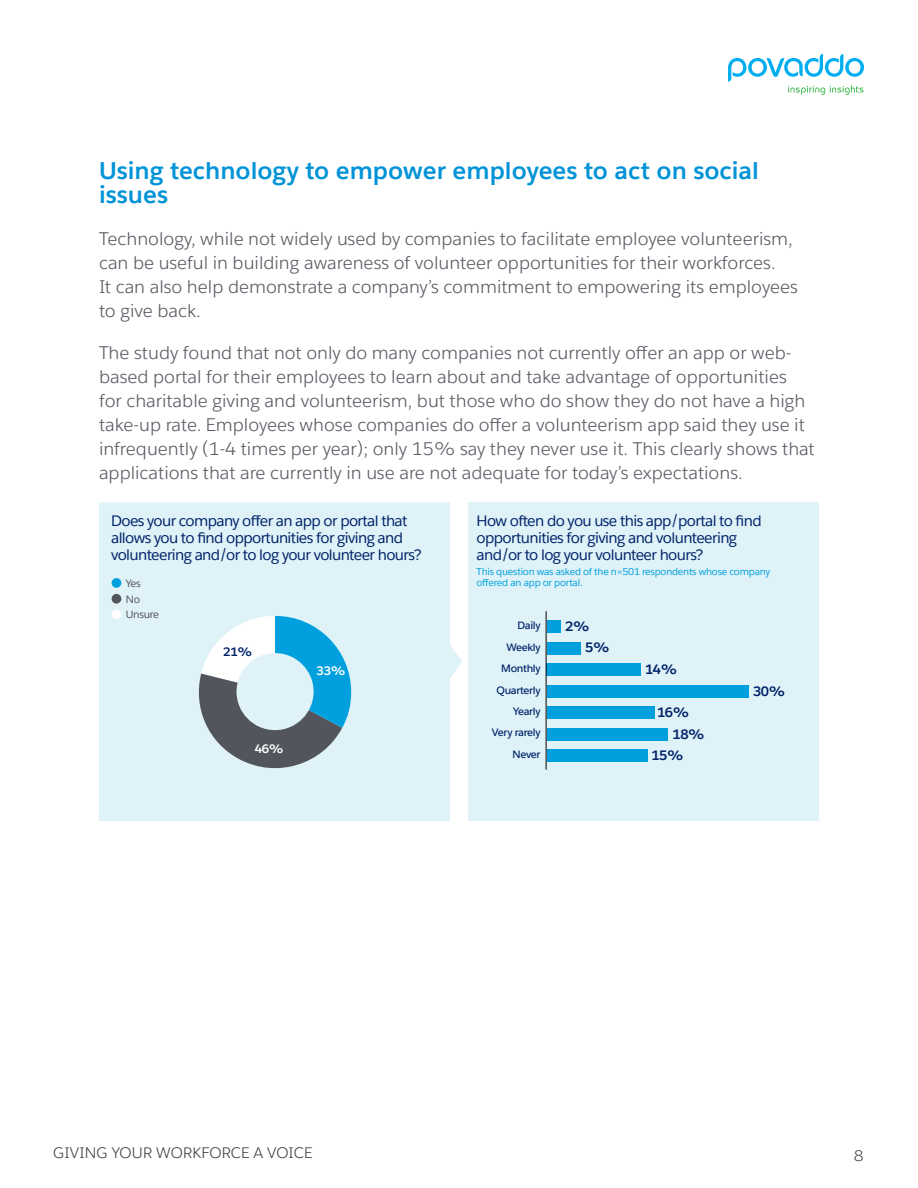
<style>
.page{position:relative;width:918px;height:1188px;background:#fff}
.page>*{position:absolute;margin:0;border:0;box-sizing:border-box;transform-origin:0 0}
.t1{font:700 24px/24px "Salesforce Sans";color:#0093d7}
.t2{font:18px/24px "Salesforce Sans";color:#595c64}
.t3{font:15px/17.2px "Salesforce Sans";letter-spacing:-.04em;color:#00226a}
.t4{font:15px "Salesforce Sans";letter-spacing:.01em;color:#414042}
.t5{font:700 13.5px/21.6px "Salesforce Sans";letter-spacing:-.03em;color:#00226a}
.t6{font:700 12.15px "Salesforce Sans";color:#fff}
.t7{font:700 12.15px "Salesforce Sans";color:#00226a}
.t8{font:600 10.5px/21.5px "Salesforce Sans";letter-spacing:-.03em;color:#00226a;text-align:right}
.t9{font:10.5px/15.8px "Salesforce Sans";letter-spacing:-.03em;color:#52555b}
.t10{font:9.75px/10.5px "Salesforce Sans";letter-spacing:-.02em;color:#00a0df}
</style>
<div class="page">
<svg style="left:728px;top:54px;width:136px;height:41px"></svg>
<div style="left:99px;top:502px;width:363px;height:319px;background:#dff2f7"></div>
<div style="left:112px;top:578px;width:9px;height:10px;background:#00a0df;border-radius:50%"></div>
<div style="left:112px;top:594px;width:9px;height:10px;background:#52555b;border-radius:50%"></div>
<div style="left:112px;top:610px;width:9px;height:9px;background:#fff;border-radius:50%"></div>
<svg style="left:193px;top:616px;width:158px;height:163px;background:#8ab3c4"></svg>
<div style="left:237px;top:653px;width:77px;height:77px;background:#dff2f7;border-radius:50%"></div>
<div style="left:468px;top:502px;width:351px;height:319px;background:#dff2f7"></div>
<div style="left:547px;top:620px;width:13px;height:13px;background:#00a0df"></div>
<div style="left:547px;top:642px;width:33px;height:12px;background:#00a0df"></div>
<div style="left:547px;top:663px;width:94px;height:13px;background:#00a0df"></div>
<div style="left:547px;top:685px;width:201px;height:13px;background:#00a0df"></div>
<div style="left:547px;top:706px;width:107px;height:13px;background:#00a0df"></div>
<div style="left:547px;top:728px;width:121px;height:13px;background:#00a0df"></div>
<div style="left:547px;top:749px;width:101px;height:13px;background:#00a0df"></div>
<hr style="left:546px;top:612px;width:1px;height:157px;background:#000">
<h1 class="t1" style="left:99px;top:159px;width:662px">Using technology to empower employees to act on social issues</h1>
<p class="t2" style="left:99px;top:227px;width:701px">Technology, while not widely used by companies to facilitate employee volunteerism, can be useful in building awareness of volunteer opportunities for their workforces.<br>It can also help demonstrate a company’s commitment to empowering its employees to give back.</p>
<p class="t2" style="left:99px;top:341px;width:717px">The study found that not only do many companies not currently offer an app or web&shy;based portal for their employees to learn about and take advantage of opportunities<br>for charitable giving and volunteerism, but those who do show they do not have a high take-up rate. Employees whose companies do offer a volunteerism app said they use it infrequently (1-4 times per year); only 15% say they never use it. This clearly shows that applications that are currently in use are not adequate for today’s expectations.</p>
<p class="t3" style="left:111px;top:512px;width:312px">Does your company offer an app or portal that allows you to find opportunities for giving and volunteering and/or to log your volunteer hours?</p>
<p class="t9" style="left:126px;top:575px;width:35px">Yes<br>No<br>Unsure</p>
<p class="t7" style="left:223px;top:644px;width:30px">21%</p>
<p class="t6" style="left:255px;top:741px;width:30px">46%</p>
<p class="t6" style="left:317px;top:663px;width:30px">33%</p>
<p class="t3" style="left:477px;top:512px;width:287px">How often do you use this app/portal to find opportunities for giving and volunteering and/or to log your volunteer hours?</p>
<p class="t10" style="left:477px;top:567px;width:295px">This question was asked of the n=501 respondents whose company offered an app or portal.</p>
<p class="t5" style="left:585px;top:615px;width:26px;text-indent:-20px">2%<br>5%</p>
<p class="t5" style="left:645px;top:658px;width:34px">14%</p>
<p class="t5" style="left:753px;top:680px;width:34px">30%</p>
<p class="t5" style="left:657px;top:702px;width:34px">16%</p>
<p class="t5" style="left:673px;top:723px;width:34px">18%</p>
<p class="t5" style="left:651px;top:745px;width:34px">15%</p>
<p class="t8" style="left:492px;top:615px;width:50px">Daily<br>Weekly<br>Monthly<br>Quarterly<br>Yearly<br>Very rarely<br>Never</p>
<p class="t4" style="left:53px;top:1144px;width:261px">GIVING YOUR WORKFORCE A VOICE</p>
<p class="t4" style="left:854px;top:1146px;width:11px">8</p>
</div>
